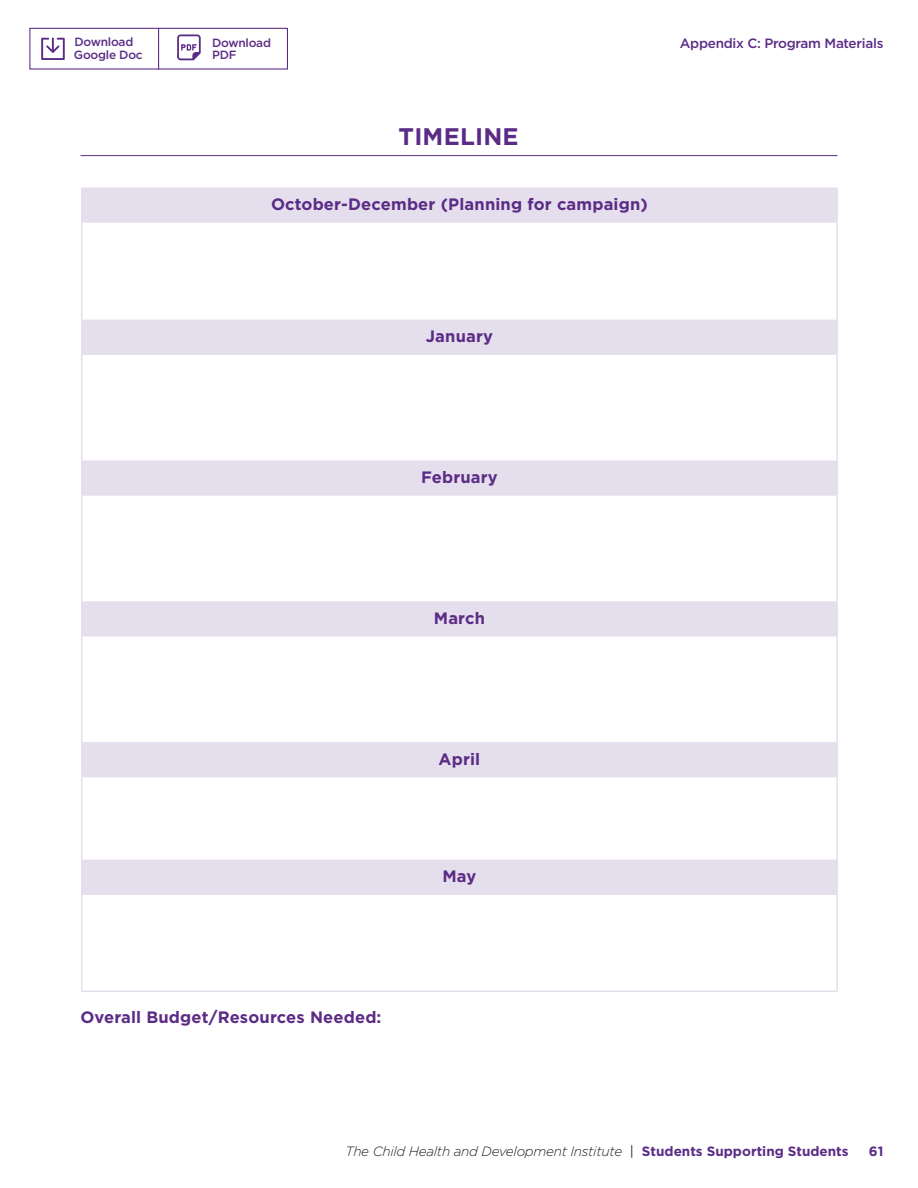
<style>
.page{position:relative;width:918px;height:1188px;background:#fff}
.page>*{position:absolute;margin:0;border:0;box-sizing:border-box;transform-origin:0 0}
.t1{font:700 24px "Gotham";letter-spacing:.01em;color:#5b2c86}
.t2{font:700 16.5px "Gotham";letter-spacing:.01em;color:#5b2c86}
.t3{font:italic 300 13.5px "Gotham";letter-spacing:-.02em;color:#221f1f}
.t4{font:500 13.5px "Gotham";letter-spacing:-.02em;color:#5b2c86}
.t5{font:700 13.5px "Gotham";color:#5b2c86}
.t6{font:500 11.85px/12.3px "Gotham";letter-spacing:-.02em;color:#5b2c86}
.s1{font-weight:400;font-style:normal}
.s2{font-weight:700;font-style:normal;color:#5b2c86}
</style>
<div class="page">
<hr style="left:81px;top:155px;width:756px;height:1px;background:#5b2c86">
<svg style="left:82px;top:189px;width:754px;height:704px"></svg>
<hr style="left:81px;top:187px;width:757px;height:2px;background:#e5dfed">
<hr style="left:81px;top:189px;width:1px;height:32px;background:#e5dfed">
<hr style="left:836px;top:189px;width:2px;height:32px;background:#e5dfed">
<hr style="left:81px;top:321px;width:1px;height:32px;background:#e5dfed">
<hr style="left:836px;top:321px;width:2px;height:32px;background:#e5dfed">
<hr style="left:81px;top:462px;width:1px;height:32px;background:#e5dfed">
<hr style="left:836px;top:462px;width:2px;height:32px;background:#e5dfed">
<hr style="left:81px;top:603px;width:1px;height:32px;background:#e5dfed">
<hr style="left:836px;top:603px;width:2px;height:32px;background:#e5dfed">
<hr style="left:81px;top:744px;width:1px;height:32px;background:#e5dfed">
<hr style="left:836px;top:744px;width:2px;height:32px;background:#e5dfed">
<hr style="left:81px;top:861px;width:1px;height:32px;background:#e5dfed">
<hr style="left:836px;top:861px;width:2px;height:32px;background:#e5dfed">
<hr style="left:81px;top:353px;width:757px;height:2px;background:#e5dfed">
<hr style="left:81px;top:355px;width:1px;height:105px;background:#e5dfed">
<hr style="left:836px;top:355px;width:2px;height:105px;background:#e5dfed">
<hr style="left:81px;top:460px;width:757px;height:2px;background:#e5dfed">
<hr style="left:81px;top:494px;width:757px;height:2px;background:#e5dfed">
<hr style="left:81px;top:496px;width:1px;height:105px;background:#e5dfed">
<hr style="left:836px;top:496px;width:2px;height:105px;background:#e5dfed">
<hr style="left:81px;top:601px;width:757px;height:2px;background:#e5dfed">
<hr style="left:81px;top:635px;width:757px;height:2px;background:#e5dfed">
<hr style="left:81px;top:637px;width:1px;height:105px;background:#e5dfed">
<hr style="left:836px;top:637px;width:2px;height:105px;background:#e5dfed">
<hr style="left:81px;top:742px;width:757px;height:2px;background:#e5dfed">
<hr style="left:81px;top:776px;width:757px;height:1px;background:#e5dfed">
<hr style="left:81px;top:777px;width:1px;height:83px;background:#e5dfed">
<hr style="left:836px;top:777px;width:2px;height:83px;background:#e5dfed">
<hr style="left:81px;top:860px;width:757px;height:1px;background:#e5dfed">
<hr style="left:81px;top:893px;width:757px;height:2px;background:#e5dfed">
<hr style="left:81px;top:895px;width:1px;height:96px;background:#e5dfed">
<hr style="left:836px;top:895px;width:2px;height:96px;background:#e5dfed">
<hr style="left:81px;top:991px;width:757px;height:1px;background:#e5dfed">
<hr style="left:81px;top:221px;width:757px;height:2px;background:#e5dfed">
<hr style="left:81px;top:223px;width:1px;height:97px;background:#e5dfed">
<hr style="left:836px;top:223px;width:2px;height:97px;background:#e5dfed">
<hr style="left:81px;top:320px;width:757px;height:1px;background:#e5dfed">
<svg style="left:177px;top:34px;width:24px;height:26px"></svg>
<svg style="left:41px;top:38px;width:24px;height:22px"></svg>
<div style="left:29px;top:28px;width:259px;height:42px;border:1px solid #5b2c86"></div>
<hr style="left:158px;top:28px;width:1px;height:42px;background:#5b2c86">
<p class="t6" style="left:74px;top:36px;width:70px">Download<br>Google Doc</p>
<p class="t6" style="left:212px;top:36px;width:60px">Download<br>PDF</p>
<h1 class="t1" style="left:399px;top:120px;width:122px">TIMELINE</h1>
<p class="t2" style="left:271px;top:193px;width:378px">October-December (Planning for campaign)</p>
<p class="t4" style="left:680px;top:34px;width:205px">Appendix C: Program Materials</p>
<p class="t2" style="left:426px;top:326px;width:69px">January</p>
<p class="t2" style="left:421px;top:466px;width:78px">February</p>
<p class="t2" style="left:434px;top:607px;width:53px">March</p>
<p class="t2" style="left:80px;top:1006px;width:303px">Overall Budget/Resources Needed:</p>
<p class="t2" style="left:439px;top:748px;width:43px">April</p>
<p class="t2" style="left:442px;top:866px;width:35px">May</p>
<p class="t3" style="left:346px;top:1142px;width:505px">The Child Health and Development Institute <span class="s1">|</span> <span class="s2">Students Supporting Students</span></p>
<p class="t5" style="left:869px;top:1142px;width:16px">61</p>
</div>
